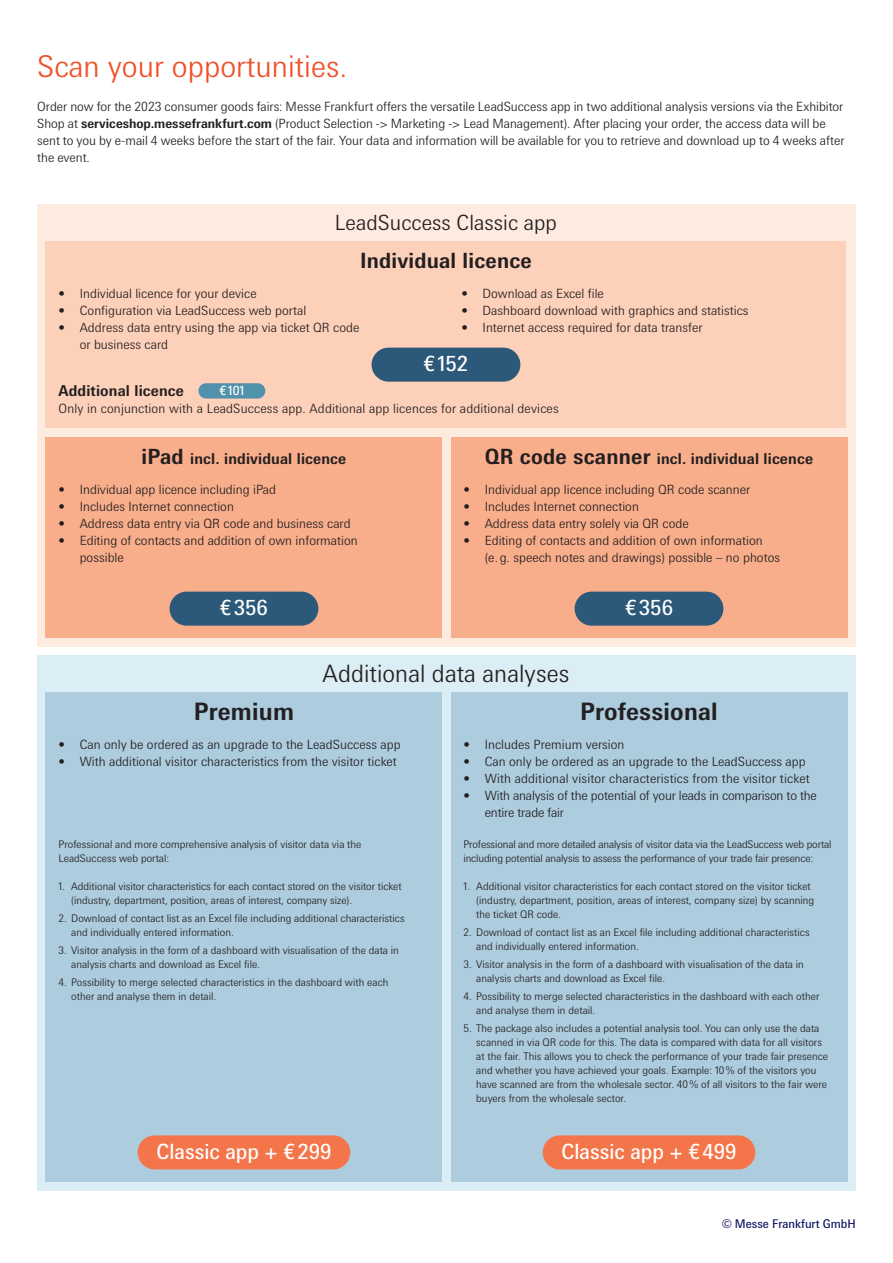
<style>
.page{position:relative;width:893px;height:1263px;background:#fff}
.page>*{position:absolute;margin:0;border:0;box-sizing:border-box;transform-origin:0 0}
.t1{font:300 30px "Messe Univers";color:#f05028}
.t2{font:300 24px "Messe Univers";color:#231f20}
.t3{font:700 24px "Messe Univers";letter-spacing:.01em;color:#231f20}
.t4{font:21px "Messe Univers";color:#fff}
.t5{font:300 21px "Messe Univers";color:#231f20}
.t6{font:700 21px "Messe Univers";letter-spacing:.01em;color:#231f20}
.t7{font:700 15px "Messe Univers";letter-spacing:.01em;color:#231f20}
.t8{font:300 12.75px/17px "Messe Univers";color:#231f20}
.t9{font:12.75px "Messe Univers";color:#fff}
.t10{font:12px "Messe Univers";color:#0f1360}
.t11{font:300 10.5px/14px "Messe Univers";color:#231f20}
.s1{font-weight:700}
.s2{font-size:21px}
</style>
<div class="page">
<div style="left:37px;top:655px;width:819px;height:536px;background:#dbeef5"></div>
<div style="left:37px;top:205px;width:819px;height:442px;background:#fdebe0"></div>
<div style="left:451px;top:693px;width:396px;height:489px;background:#adccde"></div>
<div style="left:46px;top:693px;width:396px;height:489px;background:#adccde"></div>
<div style="left:46px;top:437px;width:396px;height:201px;background:#f9ae8b"></div>
<div style="left:451px;top:437px;width:396px;height:201px;background:#f9ae8b"></div>
<div style="left:46px;top:242px;width:800px;height:186px;background:#fcd0b9"></div>
<div style="left:543px;top:1135px;width:212px;height:34px;background:#f37549;border-radius:17px"></div>
<div style="left:138px;top:1135px;width:212px;height:34px;background:#f37549;border-radius:17px"></div>
<div style="left:575px;top:592px;width:148px;height:34px;background:#2c5879;border-radius:17px"></div>
<div style="left:170px;top:592px;width:148px;height:34px;background:#2c5879;border-radius:17px"></div>
<div style="left:372px;top:348px;width:148px;height:34px;background:#2c5879;border-radius:17px"></div>
<div style="left:198px;top:383px;width:67px;height:15px;background:#5291ab;border-radius:8px"></div>
<h1 class="t1" style="left:37px;top:48px;width:312px">Scan your opportunities.</h1>
<p class="t8" style="left:37px;top:98px;width:809px">Order now for the 2023 consumer goods fairs: Messe Frankfurt offers the versatile LeadSuccess app in two additional analysis versions via the Exhibitor Shop at <span class="s1">serviceshop.messefrankfurt.com</span> (Product Selection -&gt; Marketing -&gt; Lead Management). After placing your order, the access data will be sent to you by e-mail 4 weeks before the start of the fair. Your data and information will be available for you to retrieve and download up to 4 weeks after the event.</p>
<h3 class="t5" style="left:335px;top:209px;width:224px">LeadSuccess Classic app</h3>
<h3 class="t6" style="left:360px;top:248px;width:173px">Individual licence</h3>
<p class="t8" style="left:58px;top:285px;width:200px">• Individual licence for your device</p>
<p class="t8" style="left:58px;top:302px;width:249px">• Configuration via LeadSuccess web portal</p>
<p class="t8" style="left:80px;top:319px;width:281px;text-indent:-21px">• Address data entry using the app via ticket QR code or business card</p>
<p class="t8" style="left:461px;top:285px;width:144px">• Download as Excel file</p>
<p class="t8" style="left:461px;top:302px;width:289px">• Dashboard download with graphics and statistics</p>
<p class="t8" style="left:461px;top:319px;width:243px">• Internet access required for data transfer</p>
<h3 class="t4" style="left:424px;top:351px;width:46px">€152</h3>
<h3 class="t7" style="left:58px;top:382px;width:127px">Additional licence</h3>
<p class="t8" style="left:58px;top:400px;width:502px">Only in conjunction with a LeadSuccess app. Additional app licences for additional devices</p>
<p class="t9" style="left:219px;top:383px;width:27px">€101</p>
<h3 class="t7" style="left:142px;top:449px;width:206px"><span class="s2">iPad</span> incl. individual licence</h3>
<p class="t8" style="left:58px;top:481px;width:219px">• Individual app licence including iPad</p>
<p class="t8" style="left:58px;top:498px;width:177px">• Includes Internet connection</p>
<p class="t8" style="left:58px;top:515px;width:294px">• Address data entry via QR code and business card</p>
<p class="t8" style="left:80px;top:532px;width:279px;text-indent:-21px">• Editing of contacts and addition of own information possible</p>
<h3 class="t7" style="left:485px;top:449px;width:330px"><span class="s2">QR code scanner</span> incl. individual licence</h3>
<p class="t8" style="left:463px;top:481px;width:288px">• Individual app licence including QR code scanner</p>
<p class="t8" style="left:463px;top:498px;width:177px">• Includes Internet connection</p>
<p class="t8" style="left:463px;top:515px;width:227px">• Address data entry solely via QR code</p>
<p class="t8" style="left:485px;top:532px;width:297px;text-indent:-21px">• Editing of contacts and addition of own information (e.g. speech notes and drawings) possible – no photos</p>
<h3 class="t4" style="left:220px;top:595px;width:49px">€356</h3>
<h3 class="t4" style="left:625px;top:595px;width:49px">€356</h3>
<h2 class="t2" style="left:322px;top:658px;width:248px">Additional data analyses</h2>
<h2 class="t3" style="left:194px;top:696px;width:102px">Premium</h2>
<h2 class="t3" style="left:580px;top:696px;width:139px">Professional</h2>
<p class="t8" style="left:58px;top:735px;width:344px">• Can only be ordered as an upgrade to the LeadSuccess app</p>
<p class="t8" style="left:58px;top:752px;width:340px">• With additional visitor characteristics from the visitor ticket</p>
<p class="t11" style="left:58px;top:837px;width:305px">Professional and more comprehensive analysis of visitor data via the<br>LeadSuccess web portal:</p>
<p class="t11" style="left:71px;top:879px;width:332px;text-indent:-13px">1. Additional visitor characteristics for each contact stored on the visitor ticket (industry, department, position, areas of interest, company size).</p>
<p class="t11" style="left:71px;top:911px;width:335px;text-indent:-13px">2. Download of contact list as an Excel file including additional characteristics and individually entered information.</p>
<p class="t11" style="left:71px;top:943px;width:329px;text-indent:-13px">3. Visitor analysis in the form of a dashboard with visualisation of the data in analysis charts and download as Excel file.</p>
<p class="t11" style="left:71px;top:975px;width:319px;text-indent:-13px">4. Possibility to merge selected characteristics in the dashboard with each other and analyse them in detail.</p>
<p class="t8" style="left:463px;top:735px;width:162px">• Includes Premium version</p>
<p class="t8" style="left:463px;top:752px;width:344px">• Can only be ordered as an upgrade to the LeadSuccess app</p>
<p class="t8" style="left:463px;top:769px;width:348px">• With additional visitor characteristics from the visitor ticket</p>
<p class="t8" style="left:485px;top:786px;width:334px;text-indent:-21px">• With analysis of the potential of your leads in comparison to the entire trade fair</p>
<p class="t11" style="left:463px;top:837px;width:369px">Professional and more detailed analysis of visitor data via the LeadSuccess web portal including potential analysis to assess the performance of your trade fair presence:</p>
<p class="t11" style="left:476px;top:879px;width:340px;text-indent:-13px">1. Additional visitor characteristics for each contact stored on the visitor ticket (industry, department, position, areas of interest, company size) by scanning the ticket QR code.</p>
<p class="t11" style="left:476px;top:925px;width:335px;text-indent:-13px">2. Download of contact list as an Excel file including additional characteristics and individually entered information.</p>
<p class="t11" style="left:476px;top:957px;width:329px;text-indent:-13px">3. Visitor analysis in the form of a dashboard with visualisation of the data in analysis charts and download as Excel file.</p>
<p class="t11" style="left:476px;top:989px;width:345px;text-indent:-13px">4. Possibility to merge selected characteristics in the dashboard with each other and analyse them in detail.</p>
<p class="t11" style="left:476px;top:1021px;width:353px;text-indent:-13px">5. The package also includes a potential analysis tool. You can only use the data scanned in via QR code for this. The data is compared with data for all visitors at the fair. This allows you to check the performance of your trade fair presence and whether you have achieved your goals. Example: 10% of the visitors you have scanned are from the wholesale sector. 40% of all visitors to the fair were buyers from the wholesale sector.</p>
<h3 class="t4" style="left:156px;top:1138px;width:177px">Classic app + €299</h3>
<h3 class="t4" style="left:561px;top:1138px;width:177px">Classic app + €499</h3>
<p class="t10" style="left:722px;top:1216px;width:135px">© Messe Frankfurt GmbH</p>
</div>
